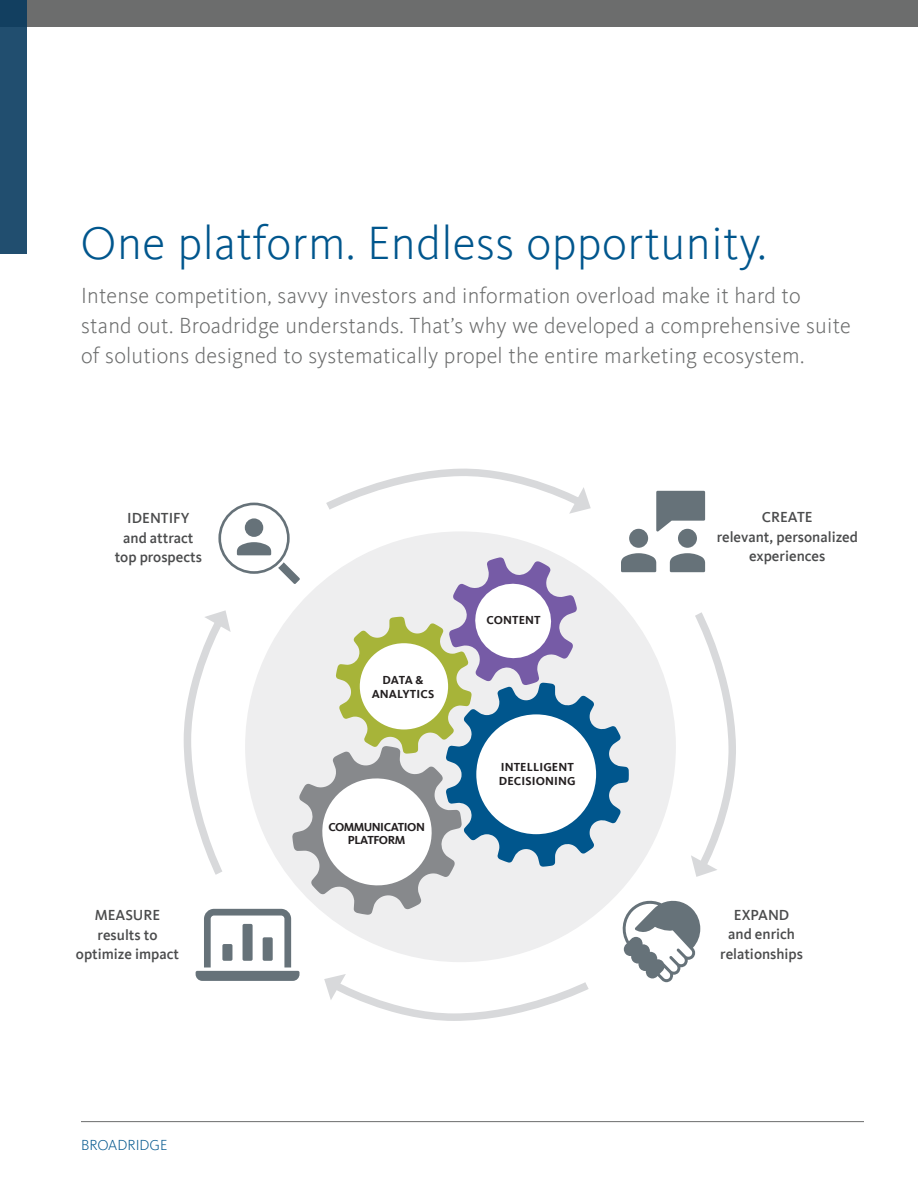
<style>
.page{position:relative;width:918px;height:1188px;background:#fff}
.page>*{position:absolute;margin:0;border:0;box-sizing:border-box;transform-origin:0 0}
.t1{font:300 48px "Kievit Offc";letter-spacing:.01em;color:#00568d}
.t2{font:300 22.5px/30px "Kievit Offc";letter-spacing:.01em;color:#6c6d6d}
.t3{font:500 15px/19.5px "Kievit Offc";color:#4b4c4d;text-align:center}
.t4{font:300 15px "Kievit Offc";color:#00568d}
.t5{font:700 12px/13.5px "Kievit Offc";letter-spacing:.01em;color:#231f20;text-align:center}
.t6{font:700 12px/13.5px "Kievit Offc";letter-spacing:-.04em;color:#231f20;text-align:center}
</style>
<div class="page">
<div style="left:0;top:0;width:918px;height:27px;background:#6c6d6d"></div>
<hr style="left:81px;top:1121px;width:783px;height:1px;background:#6c6d6d">
<div style="left:0;top:0;width:27px;height:254px;background:linear-gradient(to bottom,#1b4869,#245172)"></div>
<svg style="left:183px;top:468px;width:553px;height:553px"></svg>
<h1 class="t1" style="left:81px;top:217px;width:687px">One platform. Endless opportunity.</h1>
<p class="t2" style="left:81px;top:281px;width:771px">Intense competition, savvy investors and information overload make it hard to stand out. Broadridge understands. That’s why we developed a comprehensive suite of solutions designed to systematically propel the entire marketing ecosystem.</p>
<p class="t3" style="left:115px;top:509px;width:89px">IDENTIFY and attract top prospects</p>
<p class="t3" style="left:76px;top:906px;width:105px">MEASURE results to optimize impact</p>
<p class="t4" style="left:81px;top:1137px;width:88px">BROADRIDGE</p>
<p class="t5" style="left:372px;top:673px;width:64px">DATA &amp;<br>ANALYTICS</p>
<p class="t6" style="left:328px;top:820px;width:98px">COMMUNICATION<br>PLATFORM</p>
<p class="t5" style="left:486px;top:613px;width:56px">CONTENT</p>
<p class="t5" style="left:499px;top:761px;width:78px;text-align:left">INTELLIGENT<br>DECISIONING</p>
<p class="t3" style="left:717px;top:508px;width:143px">CREATE<br>relevant, personalized experiences</p>
<p class="t3" style="left:720px;top:905px;width:84px">EXPAND and enrich relationships</p>
</div>
